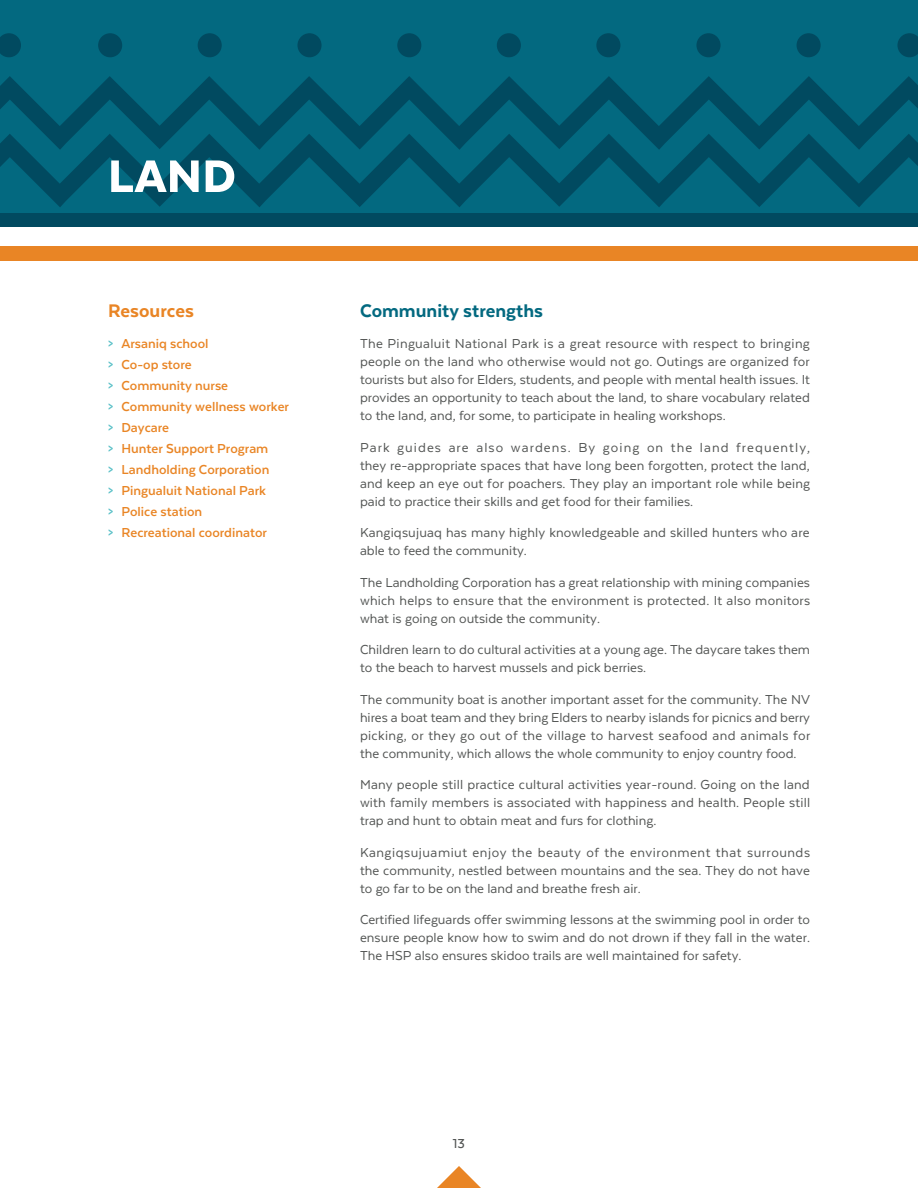
<style>
.page{position:relative;width:918px;height:1188px;background:#fff}
.page>*{position:absolute;margin:0;border:0;box-sizing:border-box;transform-origin:0 0}
.t1{font:900 52.5px "Texta";color:#fff}
.t2{font:800 21px "Texta";color:#036980}
.t3{font:800 21px "Texta";color:#e98525}
.t4{font:15px/18px "Texta";color:#535554;text-align:justify}
.t5{font:700 15px/21px "Texta";color:#e98525}
.t6{font:500 15px "Texta Alt";color:#535554}
.s1{color:#59c0c7}
</style>
<div class="page">
<svg style="left:437px;top:1166px;width:44px;height:22px"></svg>
<div style="left:0;top:0;width:918px;height:226px;background:#036980"></div>
<svg style="left:0;top:33px;width:21px;height:24px"></svg>
<div style="left:98px;top:33px;width:24px;height:24px;background:#014a60;border-radius:50%"></div>
<div style="left:198px;top:33px;width:24px;height:24px;background:#014a60;border-radius:50%"></div>
<div style="left:297px;top:33px;width:25px;height:24px;background:#014a60;border-radius:50%"></div>
<div style="left:397px;top:33px;width:24px;height:24px;background:#014a60;border-radius:50%"></div>
<div style="left:497px;top:33px;width:24px;height:24px;background:#014a60;border-radius:50%"></div>
<div style="left:596px;top:33px;width:24px;height:24px;background:#014a60;border-radius:50%"></div>
<div style="left:696px;top:33px;width:25px;height:24px;background:#014a60;border-radius:50%"></div>
<div style="left:797px;top:33px;width:24px;height:24px;background:#014a60;border-radius:50%"></div>
<svg style="left:897px;top:33px;width:21px;height:24px"></svg>
<svg style="left:0;top:150px;width:918px;height:57px"></svg>
<svg style="left:0;top:76px;width:918px;height:74px"></svg>
<div style="left:0;top:213px;width:918px;height:13px;background:#014a60"></div>
<div style="left:0;top:246px;width:918px;height:15px;background:#e98525"></div>
<h1 class="t1" style="left:108px;top:149px;width:129px">LAND</h1>
<h2 class="t3" style="left:108px;top:300px;width:87px">Resources</h2>
<p class="t5" style="left:108px;top:333px;width:183px"><span class="s1">&gt;</span> Arsaniq school<br><span class="s1">&gt;</span> Co-op store<br><span class="s1">&gt;</span> Community nurse<br><span class="s1">&gt;</span> Community wellness worker <span class="s1">&gt;</span> Daycare<br><span class="s1">&gt;</span> Hunter Support Program<br><span class="s1">&gt;</span> Landholding Corporation<br><span class="s1">&gt;</span> Pingualuit National Park<br><span class="s1">&gt;</span> Police station<br><span class="s1">&gt;</span> Recreational coordinator</p>
<h2 class="t2" style="left:360px;top:300px;width:185px">Community strengths</h2>
<p class="t4" style="left:360px;top:335px;width:452px">The Pingualuit National Park is a great resource with respect to bringing people on the land who otherwise would not go. Outings are organized for tourists but also for Elders, students, and people with mental health issues. It provides an opportunity to teach about the land, to share vocabulary related to the land, and, for some, to participate in healing workshops.</p>
<p class="t4" style="left:360px;top:438px;width:452px">Park guides are also wardens. By going on the land frequently, they re-appropriate spaces that have long been forgotten, protect the land, and keep an eye out for poachers. They play an important role while being paid to practice their skills and get food for their families.</p>
<p class="t4" style="left:360px;top:524px;width:451px">Kangiqsujuaq has many highly knowledgeable and skilled hunters who are able to feed the community.</p>
<p class="t4" style="left:360px;top:573px;width:452px">The Landholding Corporation has a great relationship with mining companies which helps to ensure that the environment is protected. It also monitors what is going on outside the community.</p>
<p class="t4" style="left:360px;top:641px;width:452px">Children learn to do cultural activities at a young age. The daycare takes them to the beach to harvest mussels and pick berries.</p>
<p class="t4" style="left:360px;top:690px;width:452px">The community boat is another important asset for the community. The NV hires a boat team and they bring Elders to nearby islands for picnics and berry picking, or they go out of the village to harvest seafood and animals for the community, which allows the whole community to enjoy country food.</p>
<p class="t4" style="left:360px;top:776px;width:452px">Many people still practice cultural activities year-round. Going on the land with family members is associated with happiness and health. People still trap and hunt to obtain meat and furs for clothing.</p>
<p class="t4" style="left:360px;top:843px;width:452px">Kangiqsujuamiut enjoy the beauty of the environment that surrounds the community, nestled between mountains and the sea. They do not have to go far to be on the land and breathe fresh air.</p>
<p class="t4" style="left:360px;top:911px;width:452px">Certified lifeguards offer swimming lessons at the swimming pool in order to ensure people know how to swim and do not drown if they fall in the water.<br>The HSP also ensures skidoo trails are well maintained for safety.</p>
<p class="t6" style="left:453px;top:1136px;width:14px">13</p>
</div>
